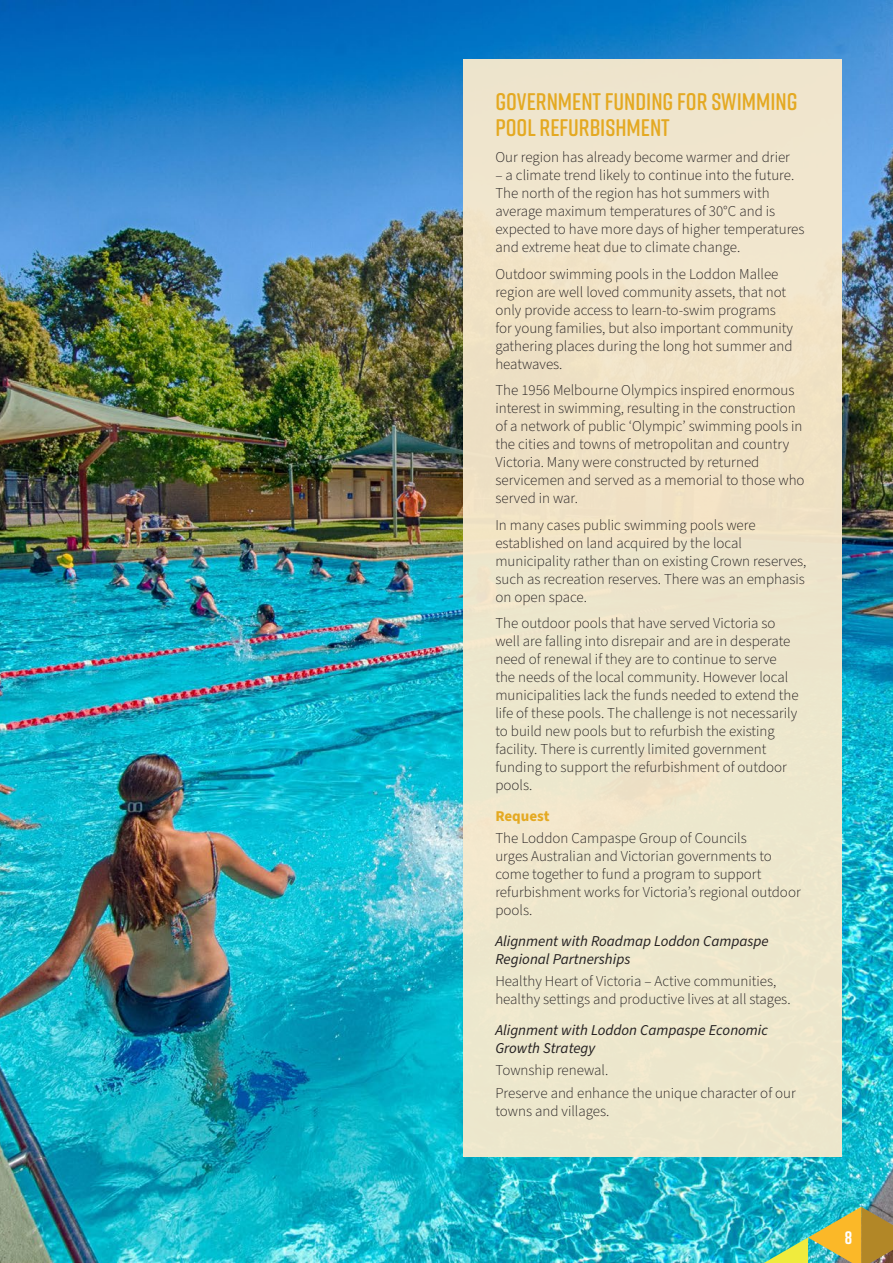
<style>
.page{position:relative;width:893px;height:1263px;background:#fff}
.page>*{position:absolute;margin:0;border:0;box-sizing:border-box;transform-origin:0 0}
.t1{font:600 24px/25.5px "Rift Soft";color:#e4a922}
.t2{font:700 18px "Rift Soft";color:#fff}
.t3{font:300 15px/18px "Source Sans Pro";color:#231f20}
.t4{font:italic 15px/18px "Source Sans Pro";color:#231f20}
.t5{font:700 15px "Source Sans Pro";color:#e4a922}
</style>
<div class="page">
<img style="left:0;top:0;width:893px;height:1263px">
<img style="left:764px;top:1207px;width:129px;height:56px">
<div style="left:463px;top:60px;width:379px;height:1097px;background:#eee6cc"></div>
<p class="t1" style="left:495px;top:88px;width:304px">GOVERNMENT FUNDING FOR SWIMMING<br>POOL REFURBISHMENT</p>
<p class="t3" style="left:495px;top:149px;width:296px">Our region has already become warmer and drier</p>
<p class="t3" style="left:495px;top:167px;width:311px">– a climate trend likely to continue into the future.<br>The north of the region has hot summers with average maximum temperatures of 30°C and is expected to have more days of higher temperatures and extreme heat due to climate change.</p>
<p class="t3" style="left:495px;top:265px;width:299px">Outdoor swimming pools in the Loddon Mallee region are well loved community assets, that not only provide access to learn-to-swim programs for young families, but also important community gathering places during the long hot summer and heatwaves.</p>
<p class="t3" style="left:495px;top:382px;width:311px">The 1956 Melbourne Olympics inspired enormous interest in swimming, resulting in the construction of a network of public ‘Olympic’ swimming pools in the cities and towns of metropolitan and country Victoria. Many were constructed by returned servicemen and served as a memorial to those who served in war.</p>
<p class="t3" style="left:495px;top:516px;width:313px">In many cases public swimming pools were established on land acquired by the local municipality rather than on existing Crown reserves, such as recreation reserves. There was an emphasis on open space.</p>
<p class="t3" style="left:495px;top:615px;width:305px">The outdoor pools that have served Victoria so well are falling into disrepair and are in desperate need of renewal if they are to continue to serve the needs of the local community. However local municipalities lack the funds needed to extend the life of these pools. The challenge is not necessarily to build new pools but to refurbish the existing facility. There is currently limited government funding to support the refurbishment of outdoor pools.</p>
<p class="t5" style="left:495px;top:806px;width:56px">Request</p>
<p class="t3" style="left:495px;top:830px;width:307px">The Loddon Campaspe Group of Councils<br>urges Australian and Victorian governments to come together to fund a program to support refurbishment works for Victoria’s regional outdoor pools.</p>
<p class="t4" style="left:495px;top:932px;width:275px">Alignment with Roadmap Loddon Campaspe<br>Regional Partnerships</p>
<p class="t3" style="left:495px;top:973px;width:297px">Healthy Heart of Victoria – Active communities, healthy settings and productive lives at all stages.</p>
<p class="t4" style="left:495px;top:1021px;width:274px">Alignment with Loddon Campaspe Economic<br>Growth Strategy</p>
<p class="t3" style="left:495px;top:1062px;width:115px">Township renewal.</p>
<p class="t3" style="left:495px;top:1084px;width:302px">Preserve and enhance the unique character of our towns and villages.</p>
<p class="t2" style="left:845px;top:1224px;width:9px">8</p>
</div>
